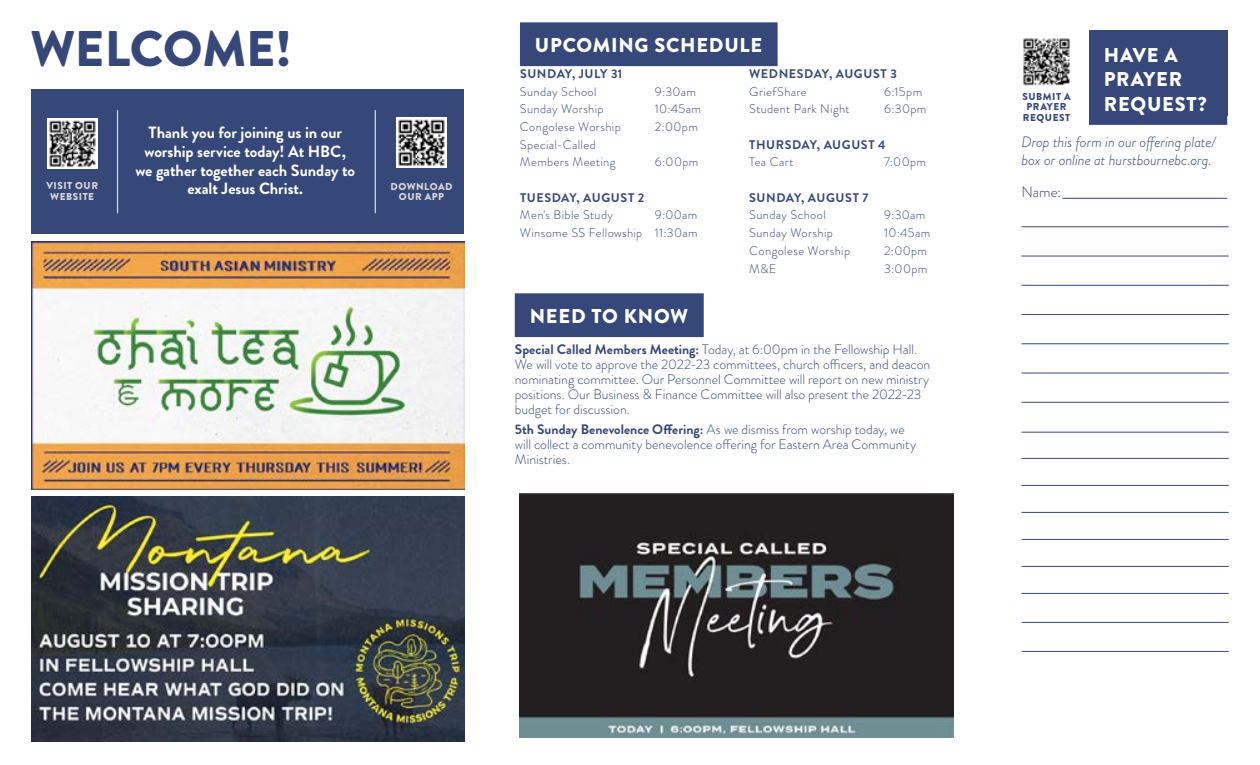
<style>
.page{position:relative;width:1260px;height:765px;background:#fff}
.page>*{position:absolute;margin:0;border:0;box-sizing:border-box;transform-origin:0 0}
.t1{font:900 50px "Brandon Grotesque";letter-spacing:-.005em;color:#364879}
.t2{font:900 20px/24.5px "Brandon Grotesque";letter-spacing:.035em;color:#fff}
.t3{font:700 16.25px/18.8px "Brandon Grotesque";letter-spacing:-.005em;color:#fff;text-align:center}
.t4{font:italic 300 15px/18px "Brandon Grotesque";letter-spacing:-.005em;color:#364879}
.t5{font:300 15px "Brandon Grotesque";color:#364879}
.t6{font:300 13.75px/15px "Brandon Grotesque";letter-spacing:-.005em;color:#364879}
.t7{font:300 12.5px/17.8px "Brandon Grotesque";letter-spacing:.03em;color:#364879}
.t8{font:700 12.5px "Brandon Grotesque";letter-spacing:.045em;color:#364879}
.t9{font:900 10px/10.6px "Brandon Grotesque";letter-spacing:.055em;color:#d9d9d9;text-align:center}
.t10{font:900 10px/10.6px "Brandon Grotesque";letter-spacing:.055em;color:#364879;text-align:center}
.s1{font-weight:700}
</style>
<div class="page">
<div style="left:1089px;top:31px;width:138px;height:85px;background:#364879"></div>
<img style="left:31px;top:496px;width:433px;height:245px">
<img style="left:520px;top:494px;width:433px;height:244px">
<div style="left:31px;top:89px;width:432px;height:145px;background:#364879"></div>
<div style="left:1089px;top:81px;width:138px;height:44px;background:#364879"></div>
<hr style="left:1022px;top:226px;width:207px;height:1px;background:#364879">
<hr style="left:1022px;top:256px;width:207px;height:1px;background:#364879">
<hr style="left:1022px;top:285px;width:207px;height:1px;background:#364879">
<hr style="left:1022px;top:314px;width:207px;height:1px;background:#364879">
<hr style="left:1022px;top:343px;width:207px;height:1px;background:#364879">
<hr style="left:1022px;top:373px;width:207px;height:1px;background:#364879">
<hr style="left:1022px;top:402px;width:207px;height:1px;background:#364879">
<hr style="left:1022px;top:432px;width:207px;height:1px;background:#364879">
<img style="left:31px;top:241px;width:433px;height:249px">
<img style="left:47px;top:119px;width:50px;height:50px">
<hr style="left:117px;top:110px;width:1px;height:103px;background:#d9d9d9">
<img style="left:1023px;top:38px;width:47px;height:48px">
<div style="left:515px;top:293px;width:189px;height:44px;background:#364879"></div>
<img style="left:397px;top:117px;width:50px;height:50px">
<hr style="left:375px;top:110px;width:1px;height:103px;background:#d9d9d9">
<div style="left:520px;top:22px;width:258px;height:44px;background:#364879"></div>
<hr style="left:1062px;top:198px;width:165px;height:1px;background:#364879">
<hr style="left:1022px;top:458px;width:207px;height:1px;background:#364879">
<hr style="left:1022px;top:485px;width:207px;height:1px;background:#364879">
<hr style="left:1022px;top:512px;width:207px;height:1px;background:#364879">
<hr style="left:1022px;top:539px;width:207px;height:1px;background:#364879">
<hr style="left:1022px;top:566px;width:207px;height:1px;background:#364879">
<hr style="left:1022px;top:593px;width:207px;height:1px;background:#364879">
<hr style="left:1022px;top:622px;width:207px;height:1px;background:#364879">
<hr style="left:1022px;top:651px;width:207px;height:1px;background:#364879">
<h1 class="t1" style="left:30px;top:14px;width:263px">WELCOME!</h1>
<p class="t9" style="left:46px;top:181px;width:53px">VISIT OUR<br>WEBSITE</p>
<p class="t3" style="left:135px;top:123px;width:221px">Thank you for joining us in our worship service today! At HBC, we gather together each Sunday to exalt Jesus Christ.</p>
<p class="t9" style="left:390px;top:182px;width:64px;line-height:10px">DOWNLOAD<br>OUR APP</p>
<h2 class="t2" style="left:535px;top:33px;width:229px">UPCOMING SCHEDULE</h2>
<p class="t8" style="left:520px;top:65px;width:104px">SUNDAY, JULY 31</p>
<p class="t7" style="left:520px;top:82px;width:78px">Sunday School</p>
<p class="t7" style="left:655px;top:82px;width:43px">9:30am</p>
<p class="t7" style="left:520px;top:100px;width:85px">Sunday Worship</p>
<p class="t7" style="left:655px;top:100px;width:48px">10:45am</p>
<p class="t7" style="left:520px;top:118px;width:102px">Congolese Worship</p>
<p class="t7" style="left:655px;top:118px;width:44px">2:00pm</p>
<p class="t7" style="left:520px;top:136px;width:97px">Special-Called<br>Members Meeting</p>
<p class="t8" style="left:749px;top:65px;width:149px">WEDNESDAY, AUGUST 3</p>
<p class="t7" style="left:749px;top:82px;width:59px">GriefShare</p>
<p class="t7" style="left:884px;top:82px;width:40px">6:15pm</p>
<p class="t7" style="left:749px;top:100px;width:102px">Student Park Night</p>
<p class="t7" style="left:884px;top:100px;width:44px">6:30pm</p>
<p class="t8" style="left:749px;top:136px;width:138px">THURSDAY, AUGUST 4</p>
<p class="t7" style="left:749px;top:153px;width:46px">Tea Cart</p>
<p class="t7" style="left:884px;top:153px;width:43px">7:00pm</p>
<p class="t8" style="left:749px;top:189px;width:121px">SUNDAY, AUGUST 7</p>
<p class="t7" style="left:749px;top:206px;width:78px">Sunday School</p>
<p class="t7" style="left:884px;top:206px;width:43px">9:30am</p>
<p class="t7" style="left:749px;top:224px;width:85px">Sunday Worship</p>
<p class="t7" style="left:884px;top:224px;width:48px">10:45am</p>
<p class="t7" style="left:749px;top:242px;width:102px">Congolese Worship</p>
<p class="t7" style="left:884px;top:242px;width:44px">2:00pm</p>
<p class="t7" style="left:749px;top:259px;width:29px">M&amp;E</p>
<p class="t7" style="left:884px;top:259px;width:45px">3:00pm</p>
<p class="t7" style="left:655px;top:153px;width:45px">6:00pm</p>
<p class="t8" style="left:520px;top:189px;width:126px">TUESDAY, AUGUST 2</p>
<p class="t7" style="left:520px;top:206px;width:95px">Men's Bible Study</p>
<p class="t7" style="left:520px;top:206px;width:179px;text-align:right">9:00am<br>Winsome SS Fellowship 11:30am</p>
<h2 class="t2" style="left:530px;top:304px;width:160px">NEED TO KNOW</h2>
<p class="t6" style="left:515px;top:342px;width:417px"><span class="s1">Special Called Members Meeting:</span> Today, at 6:00pm in the Fellowship Hall.<br>We will vote to approve the 2022-23 committees, church officers, and deacon nominating committee. Our Personnel Committee will report on new ministry positions. Our Business &amp; Finance Committee will also present the 2022-23 budget for discussion.</p>
<p class="t6" style="left:515px;top:422px;width:403px"><span class="s1">5th Sunday Benevolence Offering:</span> As we dismiss from worship today, we will collect a community benevolence offering for Eastern Area Community<br>Ministries.</p>
<h2 class="t2" style="left:1104px;top:43px;width:105px">HAVE A<br>PRAYER<br>REQUEST?</h2>
<p class="t4" style="left:1022px;top:132px;width:196px">Drop this form in our offering plate/ box or online at hurstbournebc.org.</p>
<p class="t5" style="left:1022px;top:181px;width:41px">Name:</p>
<p class="t10" style="left:1023px;top:91px;width:50px">SUBMIT A<br>PRAYER<br>REQUEST</p>
</div>
